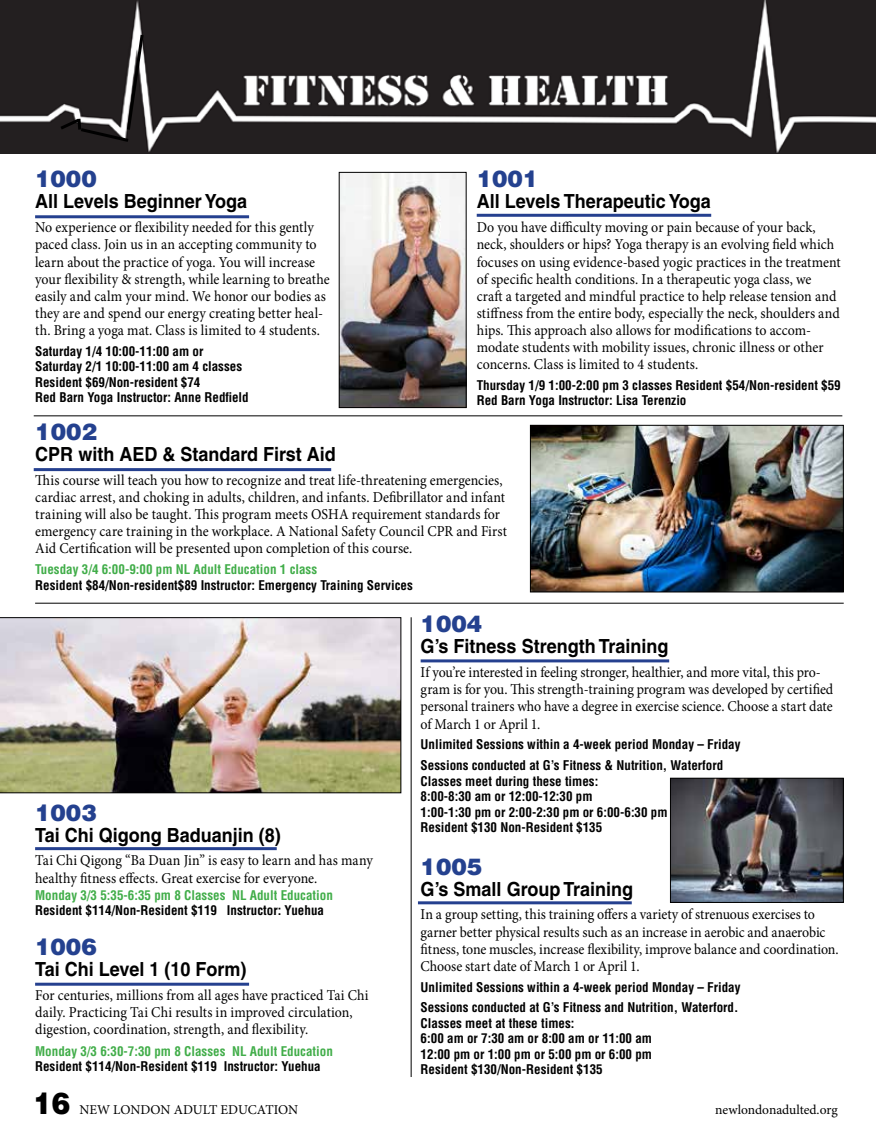
<style>
.page{position:relative;width:878px;height:1148px;background:#fff}
.page>*{position:absolute;margin:0;border:0;box-sizing:border-box;transform-origin:0 0}
.t1{font:900 30px "Helvetica LT Pro";color:#000;scale:.92 1}
.t2{font:900 23.1px "Helvetica LT Pro";color:#24418f}
.t3{font:700 19.5px "Helvetica LT Pro";color:#000;scale:.93 1}
.t4{font:15px/17.1px "Minion Pro";letter-spacing:.005em;color:#000;scale:.93 1}
.t5{font:13.5px "Minion Pro";letter-spacing:-.005em;color:#000}
.t6{font:700 condensed 13.05px/15.5px "Helvetica LT Pro";color:#000}
.t7{font:700 condensed 13.05px "Helvetica LT Pro";color:#41ad49}
</style>
<div class="page">
<img style="left:0;top:1px;width:875px;height:152px">
<hr style="left:411px;top:617px;width:1px;height:460px;background:#000">
<img style="left:0;top:617px;width:401px;height:176px">
<img style="left:672px;top:779px;width:169px;height:121px">
<div style="left:670px;top:777px;width:173px;height:125px;border:1px solid #000"></div>
<hr style="left:35px;top:603px;width:808px;height:1px;background:#000">
<hr style="left:35px;top:215px;width:214px;height:3px;background:#25408f">
<hr style="left:420px;top:659px;width:249px;height:3px;background:#25408f">
<hr style="left:418px;top:901px;width:213px;height:3px;background:#25408f">
<hr style="left:35px;top:847px;width:242px;height:3px;background:#25408f">
<hr style="left:35px;top:982px;width:214px;height:3px;background:#25408f">
<img style="left:532px;top:427px;width:309px;height:163px">
<div style="left:530px;top:425px;width:313px;height:167px;border:1px solid #000"></div>
<img style="left:341px;top:174px;width:123px;height:232px">
<div style="left:339px;top:172px;width:127px;height:236px;border:1px solid #000"></div>
<hr style="left:34px;top:415px;width:808px;height:1px;background:#000">
<hr style="left:476px;top:214px;width:235px;height:3px;background:#25408f">
<hr style="left:34px;top:468px;width:297px;height:3px;background:#25408f">
<svg style="left:57px;top:32px;width:88px;height:112px;background:#3d393a"></svg>
<h2 class="t2" style="left:35px;top:164px;width:63px">1000</h2>
<h3 class="t3" style="left:35px;top:190px;width:229px">All Levels Beginner Yoga</h3>
<p class="t4" style="left:35px;top:219px;width:318px">No experience or flexibility needed for this gently paced class. Join us in an accepting community to learn about the practice of yoga. You will increase your flexibility &amp; strength, while learning to breathe easily and calm your mind. We honor our bodies as they are and spend our energy creating better heal&shy;th. Bring a yoga mat. Class is limited to 4 students.</p>
<p class="t6" style="left:35px;top:343px;width:215px">Saturday 1/4 10:00-11:00 am or Saturday 2/1 10:00-11:00 am 4 classes Resident $69/Non-resident $74<br>Red Barn Yoga Instructor: Anne Redfield</p>
<h2 class="t2" style="left:476px;top:164px;width:63px">1001</h2>
<h3 class="t3" style="left:476px;top:190px;width:253px">All Levels Therapeutic Yoga</h3>
<p class="t4" style="left:476px;top:219px;width:393px">Do you have difficulty moving or pain because of your back, neck, shoulders or hips? Yoga therapy is an evolving field which focuses on using evidence-based yogic practices in the treatment of specific health conditions. In a therapeutic yoga class, we craft a targeted and mindful practice to help release tension and stiffness from the entire body, especially the neck, shoulders and hips. This approach also allows for modifications to accom&shy;modate students with mobility issues, chronic illness or other concerns. Class is limited to 4 students.</p>
<p class="t6" style="left:476px;top:377px;width:365px">Thursday 1/9 1:00-2:00 pm 3 classes Resident $54/Non-resident $59<br>Red Barn Yoga Instructor: Lisa Terenzio</p>
<h2 class="t2" style="left:35px;top:416px;width:63px">1002</h2>
<h3 class="t3" style="left:35px;top:442px;width:325px">CPR with AED &amp; Standard First Aid</h3>
<p class="t4" style="left:35px;top:471px;width:508px">This course will teach you how to recognize and treat life-threatening emergencies, cardiac arrest, and choking in adults, children, and infants. Defibrillator and infant training will also be taught. This program meets OSHA requirement standards for emergency care training in the workplace. A National Safety Council CPR and First Aid Certification will be presented upon completion of this course.</p>
<p class="t7" style="left:35px;top:560px;width:283px">Tuesday 3/4 6:00-9:00 pm NL Adult Education 1 class</p>
<p class="t6" style="left:35px;top:577px;width:379px">Resident $84/Non-resident$89 Instructor: Emergency Training Services</p>
<h2 class="t2" style="left:35px;top:797px;width:63px">1003</h2>
<h3 class="t3" style="left:35px;top:822px;width:266px">Tai Chi Qigong Baduanjin (8)</h3>
<p class="t4" style="left:35px;top:852px;width:365px">Tai Chi Qigong “Ba Duan Jin” is easy to learn and has many healthy fitness effects. Great exercise for everyone.</p>
<p class="t7" style="left:35px;top:886px;width:299px">Monday 3/3 5:35-6:35 pm 8 Classes NL Adult Education</p>
<p class="t6" style="left:35px;top:902px;width:290px">Resident $114/Non-Resident $119 Instructor: Yuehua</p>
<h2 class="t2" style="left:35px;top:931px;width:63px">1006</h2>
<h3 class="t3" style="left:35px;top:957px;width:229px">Tai Chi Level 1 (10 Form)</h3>
<p class="t4" style="left:35px;top:986px;width:360px">For centuries, millions from all ages have practiced Tai Chi daily. Practicing Tai Chi results in improved circulation, digestion, coordination, strength, and flexibility.</p>
<p class="t7" style="left:35px;top:1042px;width:299px">Monday 3/3 6:30-7:30 pm 8 Classes NL Adult Education</p>
<p class="t6" style="left:35px;top:1058px;width:287px">Resident $114/Non-Resident $119 Instructor: Yuehua</p>
<h2 class="t2" style="left:420px;top:609px;width:63px">1004</h2>
<h3 class="t3" style="left:420px;top:634px;width:268px">G’s Fitness Strength Training</h3>
<p class="t4" style="left:420px;top:664px;width:445px">If you’re interested in feeling stronger, healthier, and more vital, this pro&shy;gram is for you. This strength-training program was developed by certified personal trainers who have a degree in exercise science. Choose a start date of March 1 or April 1.</p>
<p class="t6" style="left:420px;top:734px;width:321px;line-height:20.9px">Unlimited Sessions within a 4-week period Monday – Friday<br>Sessions conducted at G’s Fitness &amp; Nutrition, Waterford</p>
<p class="t6" style="left:420px;top:773px;width:248px">Classes meet during these times:<br>8:00-8:30 am or 12:00-12:30 pm<br>1:00-1:30 pm or 2:00-2:30 pm or 6:00-6:30 pm Resident $130 Non-Resident $135</p>
<h2 class="t2" style="left:420px;top:851px;width:63px">1005</h2>
<h3 class="t3" style="left:420px;top:876px;width:230px">G’s Small Group Training</h3>
<p class="t4" style="left:420px;top:906px;width:451px">In a group setting, this training offers a variety of strenuous exercises to garner better physical results such as an increase in aerobic and anaerobic fitness, tone muscles, increase flexibility, improve balance and coordination.<br>Choose start date of March 1 or April 1.</p>
<p class="t6" style="left:420px;top:976px;width:321px;line-height:20.9px">Unlimited Sessions within a 4-week period Monday – Friday<br>Sessions conducted at G’s Fitness and Nutrition, Waterford.</p>
<p class="t6" style="left:420px;top:1015px;width:233px">Classes meet at these times:<br>6:00 am or 7:30 am or 8:00 am or 11:00 am 12:00 pm or 1:00 pm or 5:00 pm or 6:00 pm Resident $130/Non-Resident $135</p>
<h1 class="t1" style="left:33px;top:1083px;width:42px">16</h1>
<p class="t5" style="left:79px;top:1100px;width:220px">NEW LONDON ADULT EDUCATION</p>
<p class="t5" style="left:715px;top:1100px;width:124px">newlondonadulted.org</p>
</div>
